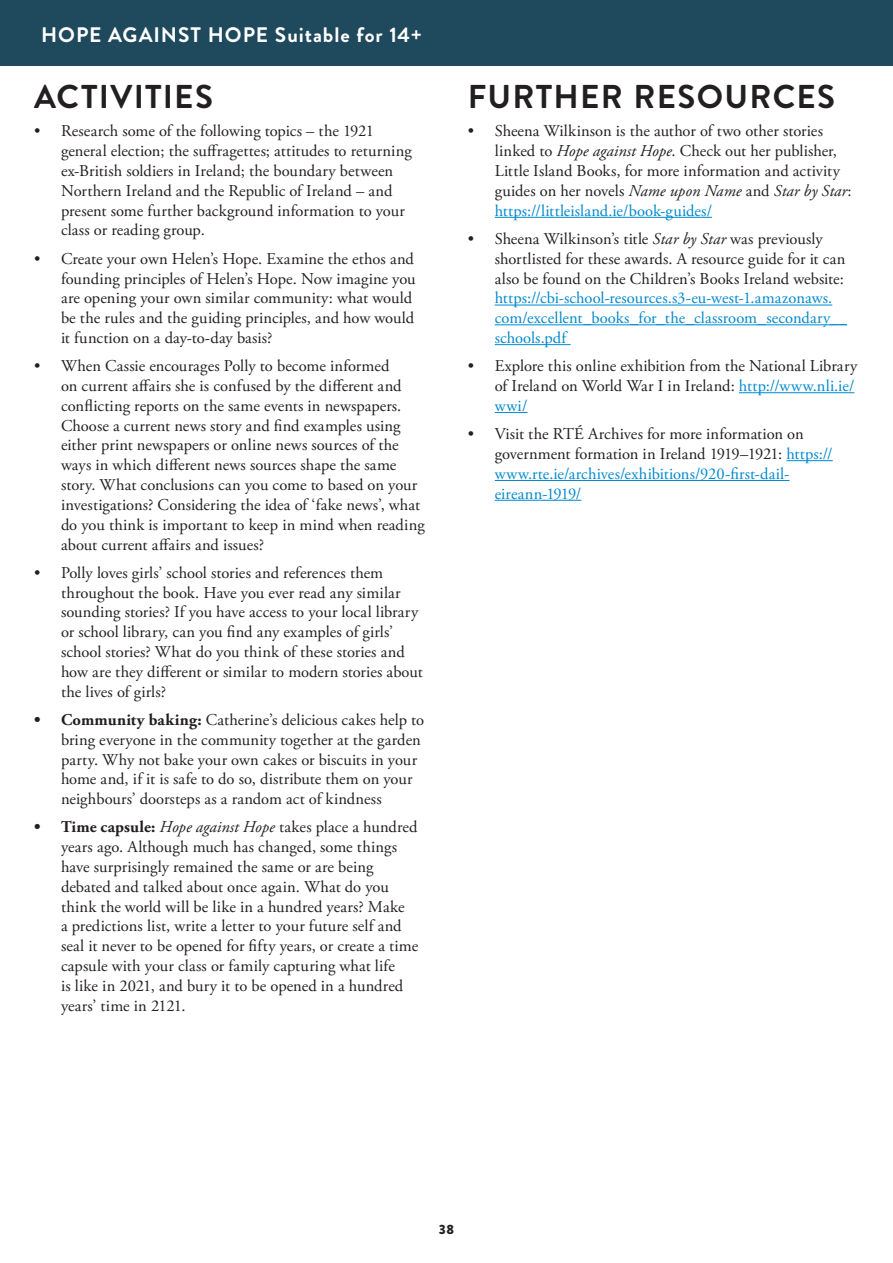
<style>
.page{position:relative;width:893px;height:1263px;background:#fff}
.page>*{position:absolute;margin:0;border:0;box-sizing:border-box;transform-origin:0 0}
.t1{font:700 33px "Brandon Grotesque";letter-spacing:.04em;color:#231f20}
.t2{font:700 21px "Brandon Grotesque";letter-spacing:.045em;color:#fff}
.t3{font:16.5px/19.8px "Adobe Garamond Pro";letter-spacing:.005em;color:#231f20}
.t4{font:16.5px/19.8px "Adobe Garamond Pro";letter-spacing:.005em;color:#0089cf}
.t5{font:900 13.5px "Brandon Grotesque";color:#231f20}
.s1{font-weight:700}
.s2{font-style:italic}
.s3{color:#0089cf}
</style>
<div class="page">
<hr style="left:495px;top:217px;width:217px;height:1px;background:#0089cf">
<hr style="left:495px;top:305px;width:337px;height:1px;background:#0089cf">
<hr style="left:495px;top:324px;width:352px;height:1px;background:#0089cf">
<hr style="left:495px;top:344px;width:76px;height:1px;background:#0089cf">
<hr style="left:739px;top:392px;width:115px;height:1px;background:#0089cf">
<hr style="left:495px;top:412px;width:33px;height:1px;background:#0089cf">
<hr style="left:786px;top:460px;width:47px;height:1px;background:#0089cf">
<hr style="left:495px;top:480px;width:294px;height:1px;background:#0089cf">
<hr style="left:495px;top:500px;width:86px;height:1px;background:#0089cf">
<div style="left:0;top:0;width:893px;height:65px;background:#1f495c"></div>
<p class="t2" style="left:41px;top:20px;width:383px">HOPE AGAINST HOPE Suitable for 14+</p>
<h1 class="t1" style="left:34px;top:74px;width:180px">ACTIVITIES</h1>
<p class="t3" style="left:61px;top:122px;width:352px;text-indent:-27px">• Research some of the following topics – the 1921 general election; the suffragettes; attitudes to returning ex-British soldiers in Ireland; the boundary between Northern Ireland and the Republic of Ireland – and present some further background information to your class or reading group.</p>
<p class="t3" style="left:61px;top:249px;width:356px;text-indent:-27px">• Create your own Helen’s Hope. Examine the ethos and founding principles of Helen’s Hope. Now imagine you are opening your own similar community: what would be the rules and the guiding principles, and how would it function on a day-to-day basis?</p>
<p class="t3" style="left:61px;top:357px;width:365px;text-indent:-27px">• When Cassie encourages Polly to become informed<br>on current affairs she is confused by the different and conflicting reports on the same events in newspapers.<br>Choose a current news story and find examples using either print newspapers or online news sources of the ways in which different news sources shape the same story. What conclusions can you come to based on your investigations? Considering the idea of ‘fake news’, what do you think is important to keep in mind when reading about current affairs and issues?</p>
<p class="t3" style="left:61px;top:563px;width:363px;text-indent:-27px">• Polly loves girls’ school stories and references them throughout the book. Have you ever read any similar sounding stories? If you have access to your local library or school library, can you find any examples of girls’ school stories? What do you think of these stories and how are they different or similar to modern stories about the lives of girls?</p>
<p class="t3" style="left:61px;top:710px;width:365px;text-indent:-27px"><span class="s1">• Community baking:</span> Catherine’s delicious cakes help to bring everyone in the community together at the garden party. Why not bake your own cakes or biscuits in your home and, if it is safe to do so, distribute them on your neighbours’ doorsteps as a random act of kindness</p>
<p class="t3" style="left:61px;top:818px;width:359px;text-indent:-27px"><span class="s1">• Time capsule:</span> <span class="s2">Hope against Hope</span> takes place a hundred years ago. Although much has changed, some things have surprisingly remained the same or are being debated and talked about once again. What do you think the world will be like in a hundred years? Make<br>a predictions list, write a letter to your future self and seal it never to be opened for fifty years, or create a time capsule with your class or family capturing what life<br>is like in 2021, and bury it to be opened in a hundred years’ time in 2121.</p>
<h1 class="t1" style="left:468px;top:74px;width:369px">FURTHER RESOURCES</h1>
<p class="t3" style="left:495px;top:122px;width:358px;text-indent:-27px">• Sheena Wilkinson is the author of two other stories linked to <span class="s2">Hope against Hope</span>. Check out her publisher, Little Island Books, for more information and activity guides on her novels <span class="s2">Name upon Name</span> and <span class="s2">Star by Star</span>: <span class="s3">https://littleisland.ie/book-guides/</span></p>
<p class="t3" style="left:495px;top:229px;width:352px;text-indent:-27px">• Sheena Wilkinson’s title <span class="s2">Star by Star</span> was previously shortlisted for these awards. A resource guide for it can also be found on the Children’s Books Ireland website:</p>
<p class="t4" style="left:495px;top:289px;width:354px">https://cbi-school-resources.s3-eu-west-1.amazonaws. com/excellent_books_for_the_classroom_secondary__ schools.pdf</p>
<p class="t3" style="left:495px;top:357px;width:364px;text-indent:-27px">• Explore this online exhibition from the National Library of Ireland on World War I in Ireland: <span class="s3">http://www.nli.ie/ wwi/</span></p>
<p class="t3" style="left:495px;top:425px;width:339px;text-indent:-27px">• Visit the RTÉ Archives for more information on government formation in Ireland 1919–1921: <span class="s3">https:// www.rte.ie/archives/exhibitions/920-first-dail&shy;eireann-1919/</span></p>
<p class="t5" style="left:439px;top:1220px;width:17px">38</p>
</div>
